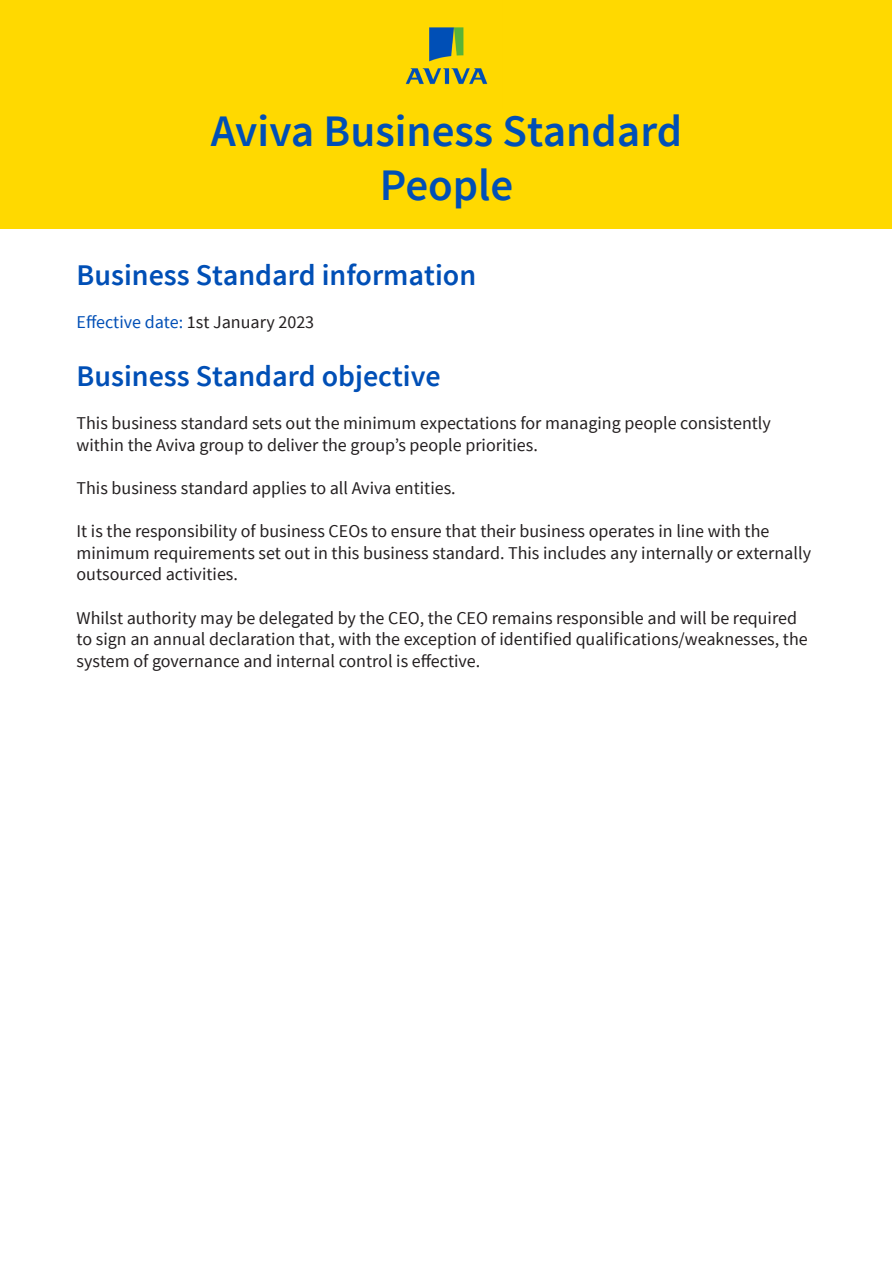
<style>
.page{position:relative;width:893px;height:1263px;background:#fff}
.page>*{position:absolute;margin:0;border:0;box-sizing:border-box;transform-origin:0 0}
.t1{font:600 45px "Source Sans Pro";color:#004fb6}
.subheading{font:600 30px "Source Sans Pro";color:#004fb6}
.t2{font:18px/21.6px "Source Sans Pro";color:#231f20}
.t3{font:18px "Source Sans Pro";color:#004fb6}
.s1{color:#231f20}
</style>
<div class="page">
<div style="left:1px;top:0;width:891px;height:228px;background:#ffd900"></div>
<img style="left:405px;top:27px;width:83px;height:58px">
<p class="t1" style="left:211px;top:103px;width:473px">Aviva Business Standard</p>
<p class="t1" style="left:380px;top:157px;width:135px">People</p>
<p class="subheading" style="left:77px;top:256px;width:401px">Business Standard information</p>
<p class="t3" style="left:77px;top:311px;width:239px">Effective date: <span class="s1">1st January 2023</span></p>
<p class="subheading" style="left:77px;top:357px;width:366px">Business Standard objective</p>
<p class="t2" style="left:77px;top:413px;width:696px">This business standard sets out the minimum expectations for managing people consistently within the Aviva group to deliver the group’s people priorities.</p>
<p class="t2" style="left:77px;top:477px;width:381px">This business standard applies to all Aviva entities.</p>
<p class="t2" style="left:77px;top:521px;width:736px">It is the responsibility of business CEOs to ensure that their business operates in line with the minimum requirements set out in this business standard. This includes any internally or externally outsourced activities.</p>
<p class="t2" style="left:77px;top:607px;width:733px">Whilst authority may be delegated by the CEO, the CEO remains responsible and will be required to sign an annual declaration that, with the exception of identified qualifications/weaknesses, the system of governance and internal control is effective.</p>
</div>
